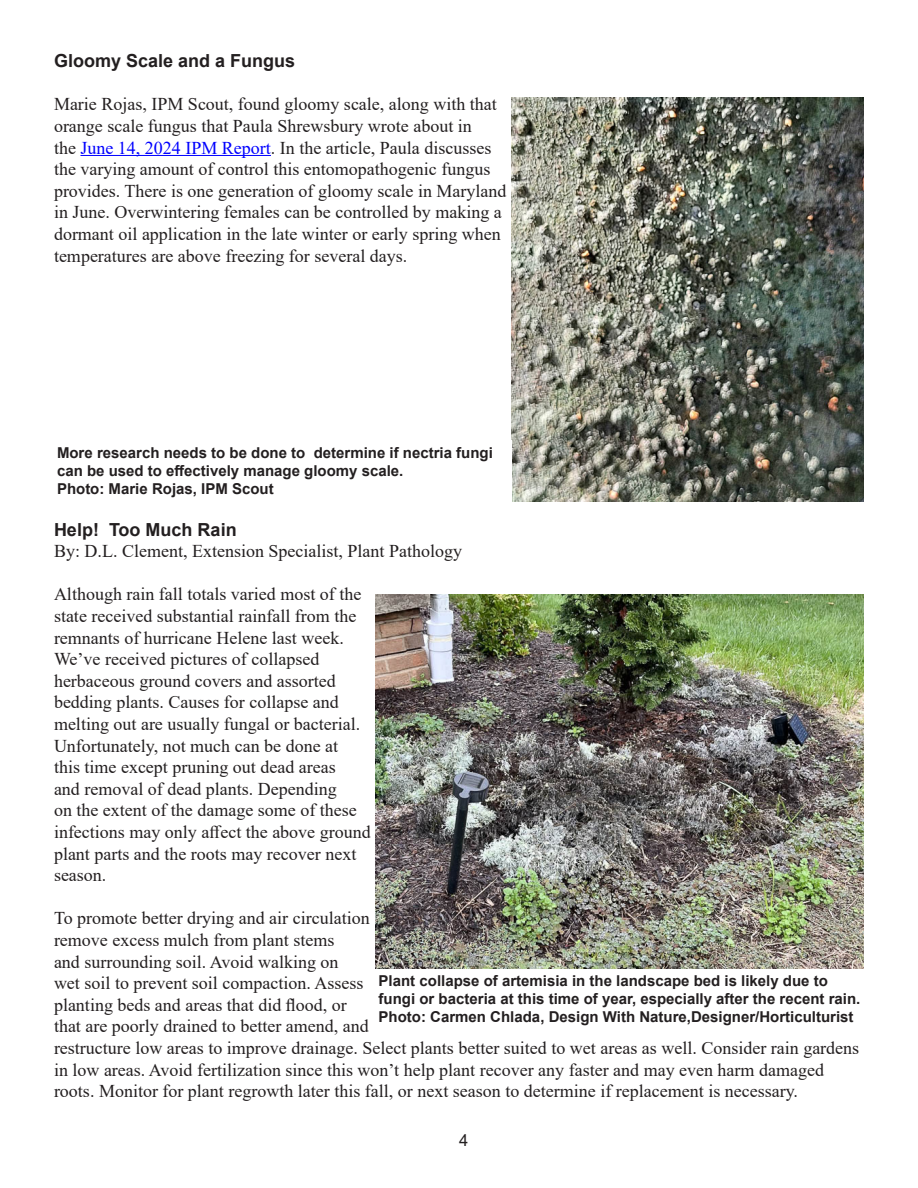
<style>
.page{position:relative;width:918px;height:1188px;background:#fff}
.page>*{position:absolute;margin:0;border:0;box-sizing:border-box;transform-origin:0 0}
.t1{font:18px/21.6px "Times New Roman";color:#231f20}
.t2{font:700 18px "Arial";color:#231f20}
.t3{font:16.5px "Arial";color:#231f20}
.Photo_credit{font:700 15px/18px "Arial";color:#231f20}
.s1{color:#00f}
.s2{font-family:"Arial";font-weight:700}
</style>
<div class="page">
<img style="left:511px;top:97px;width:353px;height:404px">
<hr style="left:80px;top:155px;width:191px;height:1px;background:#00f">
<img style="left:376px;top:594px;width:488px;height:374px">
<p class="t2" style="left:54px;top:48px;width:243px">Gloomy Scale and a Fungus</p>
<p class="t1" style="left:54px;top:93px;width:454px">Marie Rojas, IPM Scout, found gloomy scale, along with that orange scale fungus that Paula Shrewsbury wrote about in<br>the <span class="s1">June 14, 2024 IPM Report</span>. In the article, Paula discusses the varying amount of control this entomopathogenic fungus provides. There is one generation of gloomy scale in Maryland in June. Overwintering females can be controlled by making a dormant oil application in the late winter or early spring when temperatures are above freezing for several days.</p>
<p class="Photo_credit" style="left:57px;top:444px;width:437px">More research needs to be done to determine if nectria fungi can be used to effectively manage gloomy scale.</p>
<p class="Photo_credit" style="left:57px;top:480px;width:218px">Photo: Marie Rojas, IPM Scout</p>
<p class="t1" style="left:54px;top:518px;width:410px"><span class="s2">Help! Too Much Rain<br></span>By: D.L. Clement, Extension Specialist, Plant Pathology</p>
<p class="t1" style="left:54px;top:583px;width:318px">Although rain fall totals varied most of the state received substantial rainfall from the remnants of hurricane Helene last week.<br>We’ve received pictures of collapsed herbaceous ground covers and assorted bedding plants. Causes for collapse and melting out are usually fungal or bacterial.<br>Unfortunately, not much can be done at<br>this time except pruning out dead areas<br>and removal of dead plants. Depending<br>on the extent of the damage some of these infections may only affect the above ground plant parts and the roots may recover next season.</p>
<p class="t1" style="left:54px;top:907px;width:807px">To promote better drying and air circulation<br>remove excess mulch from plant stems<br>and surrounding soil. Avoid walking on<br>wet soil to prevent soil compaction. Assess<br>planting beds and areas that did flood, or<br>that are poorly drained to better amend, and<br>restructure low areas to improve drainage. Select plants better suited to wet areas as well. Consider rain gardens in low areas. Avoid fertilization since this won’t help plant recover any faster and may even harm damaged roots. Monitor for plant regrowth later this fall, or next season to determine if replacement is necessary.</p>
<p class="Photo_credit" style="left:379px;top:972px;width:451px">Plant collapse of artemisia in the landscape bed is likely due to</p>
<p class="Photo_credit" style="left:379px;top:990px;width:483px">fungi or bacteria at this time of year, especially after the recent rain.</p>
<p class="Photo_credit" style="left:379px;top:1008px;width:476px">Photo: Carmen Chlada, Design With Nature,Designer/Horticulturist</p>
<p class="t3" style="left:459px;top:1129px;width:11px">4</p>
</div>
